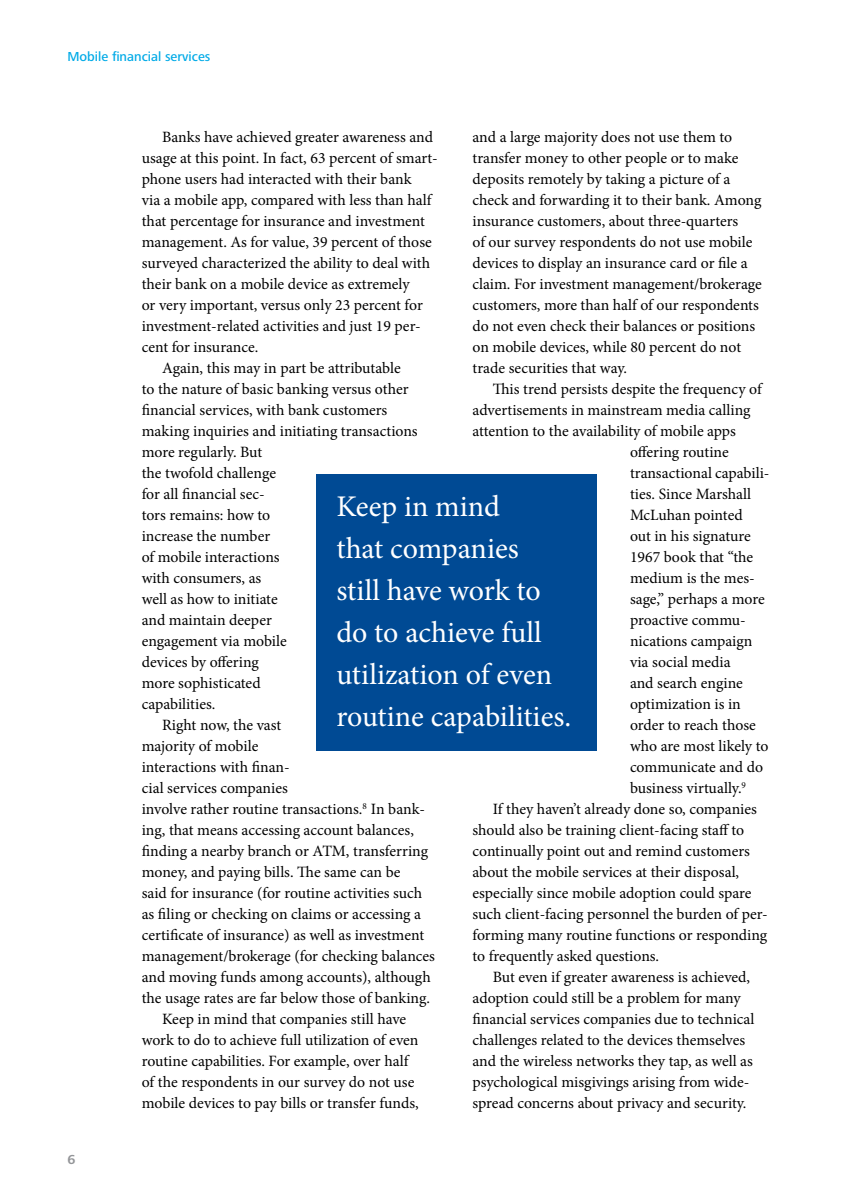
<style>
.page{position:relative;width:864px;height:1188px;background:#fff}
.page>*{position:absolute;margin:0;border:0;box-sizing:border-box;transform-origin:0 0}
.t1{font:30px/42px "Minion Pro";color:#fff}
.t2{font:15.75px/21px "Minion Pro";color:#000}
.t3{font:500 13.5px "Frutiger Next Pro";color:#00aae7}
.t4{font:700 13.5px "Frutiger Next Pro";color:#939598}
</style>
<div class="page">
<div style="left:316px;top:474px;width:280px;height:276px;background:#004a94"></div>
<p class="t3" style="left:68px;top:49px;width:144px">Mobile financial services</p>
<p class="t4" style="left:68px;top:1152px;width:9px">6</p>
<p class="t2" style="left:473px;top:127px;width:291px">and a large majority does not use them to transfer money to other people or to make deposits remotely by taking a picture of a check and forwarding it to their bank. Among insurance customers, about three-quarters<br>of our survey respondents do not use mobile devices to display an insurance card or file a claim. For investment management/brokerage customers, more than half of our respondents do not even check their balances or positions on mobile devices, while 80 percent do not trade securities that way.</p>
<p class="t2" style="left:493px;top:378px;width:270px">This trend persists despite the frequency of</p>
<p class="t2" style="left:473px;top:399px;width:280px">advertisements in mainstream media calling</p>
<p class="t2" style="left:473px;top:420px;width:265px">attention to the availability of mobile apps</p>
<p class="t2" style="left:630px;top:441px;width:100px">offering routine</p>
<p class="t2" style="left:630px;top:462px;width:141px">transactional capabili-</p>
<p class="t2" style="left:630px;top:483px;width:123px">ties. Since Marshall</p>
<p class="t2" style="left:630px;top:504px;width:114px">McLuhan pointed</p>
<p class="t2" style="left:630px;top:525px;width:122px">out in his signature</p>
<p class="t2" style="left:630px;top:546px;width:125px">1967 book that “the</p>
<p class="t2" style="left:630px;top:567px;width:126px">medium is the mes-</p>
<p class="t2" style="left:630px;top:588px;width:136px">sage,” perhaps a more</p>
<p class="t2" style="left:630px;top:609px;width:117px">proactive commu-</p>
<p class="t2" style="left:630px;top:630px;width:124px">nications campaign</p>
<p class="t2" style="left:630px;top:651px;width:102px">via social media</p>
<p class="t2" style="left:630px;top:672px;width:114px">and search engine</p>
<p class="t2" style="left:630px;top:693px;width:112px">optimization is in</p>
<p class="t2" style="left:630px;top:714px;width:127px">order to reach those</p>
<p class="t2" style="left:630px;top:735px;width:140px">who are most likely to</p>
<p class="t2" style="left:630px;top:756px;width:135px">communicate and do</p>
<p class="t2" style="left:630px;top:777px;width:118px">business virtually.<sup>9</sup></p>
<p class="t2" style="left:493px;top:799px;width:266px">If they haven’t already done so, companies</p>
<p class="t2" style="left:472px;top:820px;width:273px">should also be training client-facing staff to</p>
<p class="t2" style="left:472px;top:841px;width:279px">continually point out and remind customers</p>
<p class="t2" style="left:472px;top:862px;width:268px">about the mobile services at their disposal,</p>
<p class="t2" style="left:472px;top:883px;width:281px">especially since mobile adoption could spare</p>
<p class="t2" style="left:472px;top:904px;width:297px">such client-facing personnel the burden of per-</p>
<p class="t2" style="left:472px;top:925px;width:296px">forming many routine functions or responding</p>
<p class="t2" style="left:472px;top:946px;width:188px">to frequently asked questions.</p>
<p class="t2" style="left:493px;top:967px;width:259px">But even if greater awareness is achieved,</p>
<p class="t2" style="left:472px;top:988px;width:270px">adoption could still be a problem for many</p>
<p class="t2" style="left:472px;top:1009px;width:284px">financial services companies due to technical</p>
<p class="t2" style="left:472px;top:1030px;width:274px">challenges related to the devices themselves</p>
<p class="t2" style="left:472px;top:1051px;width:282px">and the wireless networks they tap, as well as</p>
<p class="t2" style="left:472px;top:1072px;width:278px">psychological misgivings arising from wide-</p>
<p class="t2" style="left:472px;top:1093px;width:276px">spread concerns about privacy and security.</p>
<p class="t2" style="left:162px;top:127px;width:273px">Banks have achieved greater awareness and</p>
<p class="t2" style="left:142px;top:148px;width:298px">usage at this point. In fact, 63 percent of smart-</p>
<p class="t2" style="left:142px;top:169px;width:271px">phone users had interacted with their bank</p>
<p class="t2" style="left:142px;top:190px;width:291px">via a mobile app, compared with less than half</p>
<p class="t2" style="left:142px;top:211px;width:285px">that percentage for insurance and investment</p>
<p class="t2" style="left:142px;top:232px;width:292px">management. As for value, 39 percent of those</p>
<p class="t2" style="left:142px;top:253px;width:290px">surveyed characterized the ability to deal with</p>
<p class="t2" style="left:142px;top:274px;width:269px">their bank on a mobile device as extremely</p>
<p class="t2" style="left:142px;top:295px;width:283px">or very important, versus only 23 percent for</p>
<p class="t2" style="left:142px;top:316px;width:281px">investment-related activities and just 19 per-</p>
<p class="t2" style="left:142px;top:337px;width:118px">cent for insurance.</p>
<p class="t2" style="left:162px;top:358px;width:240px">Again, this may in part be attributable</p>
<p class="t2" style="left:142px;top:379px;width:268px">to the nature of basic banking versus other</p>
<p class="t2" style="left:142px;top:400px;width:247px">financial services, with bank customers</p>
<p class="t2" style="left:142px;top:421px;width:277px">making inquiries and initiating transactions</p>
<p class="t2" style="left:142px;top:442px;width:122px">more regularly. But</p>
<p class="t2" style="left:142px;top:463px;width:136px">the twofold challenge</p>
<p class="t2" style="left:142px;top:484px;width:125px">for all financial sec-</p>
<p class="t2" style="left:142px;top:504px;width:130px">tors remains: how to</p>
<p class="t2" style="left:142px;top:525px;width:130px">increase the number</p>
<p class="t2" style="left:142px;top:546px;width:139px">of mobile interactions</p>
<p class="t2" style="left:142px;top:567px;width:121px">with consumers, as</p>
<p class="t2" style="left:142px;top:588px;width:137px">well as how to initiate</p>
<p class="t2" style="left:142px;top:609px;width:132px">and maintain deeper</p>
<p class="t2" style="left:142px;top:630px;width:147px">engagement via mobile</p>
<p class="t2" style="left:142px;top:651px;width:119px">devices by offering</p>
<p class="t2" style="left:142px;top:672px;width:121px">more sophisticated</p>
<p class="t2" style="left:142px;top:693px;width:75px">capabilities.</p>
<p class="t2" style="left:162px;top:714px;width:121px">Right now, the vast</p>
<p class="t2" style="left:142px;top:735px;width:118px">majority of mobile</p>
<p class="t2" style="left:142px;top:756px;width:149px">interactions with finan-</p>
<p class="t2" style="left:142px;top:777px;width:148px">cial services companies</p>
<p class="t2" style="left:142px;top:798px;width:285px">involve rather routine transactions.<sup>8</sup> In bank-</p>
<p class="t2" style="left:142px;top:820px;width:274px">ing, that means accessing account balances,</p>
<p class="t2" style="left:142px;top:841px;width:288px">finding a nearby branch or ATM, transferring</p>
<p class="t2" style="left:142px;top:862px;width:260px">money, and paying bills. The same can be</p>
<p class="t2" style="left:142px;top:883px;width:282px">said for insurance (for routine activities such</p>
<p class="t2" style="left:142px;top:904px;width:281px">as filing or checking on claims or accessing a</p>
<p class="t2" style="left:142px;top:925px;width:284px">certificate of insurance) as well as investment</p>
<p class="t2" style="left:142px;top:946px;width:295px">management/brokerage (for checking balances</p>
<p class="t2" style="left:142px;top:967px;width:291px">and moving funds among accounts), although</p>
<p class="t2" style="left:142px;top:988px;width:290px">the usage rates are far below those of banking.</p>
<p class="t2" style="left:162px;top:1009px;width:246px">Keep in mind that companies still have</p>
<p class="t2" style="left:142px;top:1030px;width:278px">work to do to achieve full utilization of even</p>
<p class="t2" style="left:142px;top:1051px;width:268px">routine capabilities. For example, over half</p>
<p class="t2" style="left:142px;top:1072px;width:274px">of the respondents in our survey do not use</p>
<p class="t2" style="left:142px;top:1093px;width:279px">mobile devices to pay bills or transfer funds,</p>
<h1 class="t1" style="left:336px;top:485px;width:236px">Keep in mind<br>that companies<br>still have work to do to achieve full utilization of even routine capabilities.</h1>
</div>
